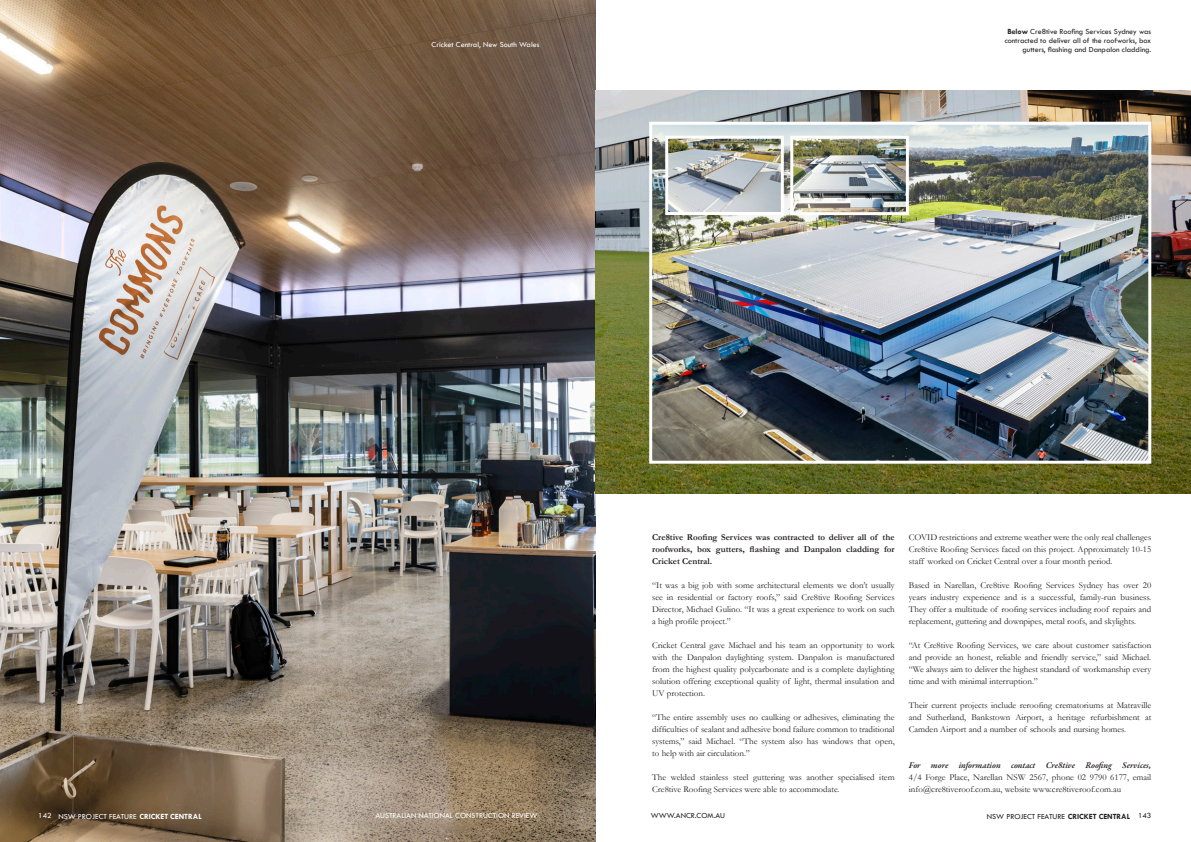
<style>
.page{position:relative;width:1191px;height:842px;background:#fff}
.page>*{position:absolute;margin:0;border:0;box-sizing:border-box;transform-origin:0 0}
.t1{font:9px/12px "Garamond";color:#231f20;text-align:justify}
.t2{font:700 9px/12px "Garamond";color:#231f20;text-align:justify}
.t3{font:italic 600 9px "Garamond Premr Pro";letter-spacing:-.005em;color:#231f20}
.t4{font:8px/9px "Tw Cen";color:#231f20;text-align:right}
.t5{font:8px "Tw Cen";color:#fff}
.s1{font-weight:700}
</style>
<div class="page">
<img style="left:0;top:0;width:595px;height:842px">
<img style="left:595px;top:91px;width:596px;height:402px">
<img style="left:647px;top:120px;width:505px;height:345px">
<img style="left:663px;top:134px;width:247px;height:83px">
<p class="t5" style="left:431px;top:39px;width:109px">Cricket Central, New South Wales</p>
<p class="t4" style="left:1004px;top:27px;width:148px"><span class="s1">Below</span> Cre8tive Roofing Services Sydney was contracted to deliver all of the roofworks, box gutters, flashing and Danpalon cladding.</p>
<p class="t2" style="left:652px;top:531px;width:244px">Cre8tive Roofing Services was contracted to deliver all of the roofworks, box gutters, flashing and Danpalon cladding for Cricket Central.</p>
<p class="t1" style="left:652px;top:579px;width:244px">“It was a big job with some architectural elements we don’t usually see in residential or factory roofs,” said Cre8tive Roofing Services Director, Michael Gulino. “It was a great experience to work on such a high profile project.”</p>
<p class="t1" style="left:652px;top:639px;width:244px">Cricket Central gave Michael and his team an opportunity to work with the Danpalon daylighting system. Danpalon is manufactured from the highest quality polycarbonate and is a complete daylighting solution offering exceptional quality of light, thermal insulation and UV protection.</p>
<p class="t1" style="left:652px;top:711px;width:244px">“The entire assembly uses no caulking or adhesives, eliminating the difficulties of sealant and adhesive bond failure common to traditional systems,” said Michael. “The system also has windows that open, to help with air circulation.”</p>
<p class="t1" style="left:652px;top:771px;width:244px">The welded stainless steel guttering was another specialised item<br>Cre8tive Roofing Services were able to accommodate.</p>
<p class="t1" style="left:909px;top:531px;width:244px">COVID restrictions and extreme weather were the only real challenges Cre8tive Roofing Services faced on this project. Approximately 10-15 staff worked on Cricket Central over a four month period.</p>
<p class="t1" style="left:909px;top:579px;width:244px">Based in Narellan, Cre8tive Roofing Services Sydney has over 20 years industry experience and is a successful, family-run business.<br>They offer a multitude of roofing services including roof repairs and replacement, guttering and downpipes, metal roofs, and skylights.</p>
<p class="t1" style="left:909px;top:639px;width:244px">“At Cre8tive Roofing Services, we care about customer satisfaction and provide an honest, reliable and friendly service,” said Michael. “We always aim to deliver the highest standard of workmanship every time and with minimal interruption.”</p>
<p class="t1" style="left:909px;top:699px;width:244px">Their current projects include reroofing crematoriums at Matraville and Sutherland, Bankstown Airport, a heritage refurbishment at Camden Airport and a number of schools and nursing homes.</p>
<p class="t3" style="left:909px;top:760px;width:244px">For more information contact Cre8tive Roofing Services,</p>
<p class="t1" style="left:909px;top:771px;width:244px">4/4 Forge Place, Narellan NSW 2567, phone 02 9790 6177, email info@cre8tiveroof.com.au, website www.cre8tiveroof.com.au</p>
<p class="t5" style="left:38px;top:811px;width:15px">142</p>
<p class="t5" style="left:58px;top:811px;width:145px">NSW PROJECT FEATURE <span class="s1">CRICKET CENTRAL</span></p>
<p class="t5" style="left:375px;top:811px;width:163px">AUSTRALIAN NATIONAL CONSTRUCTION REVIEW</p>
<p class="t4" style="left:651px;top:811px;width:76px">WWW.ANCR.COM.AU</p>
<p class="t4" style="left:986px;top:812px;width:166px">NSW PROJECT FEATURE <span class="s1">CRICKET CENTRAL</span> 143</p>
</div>
